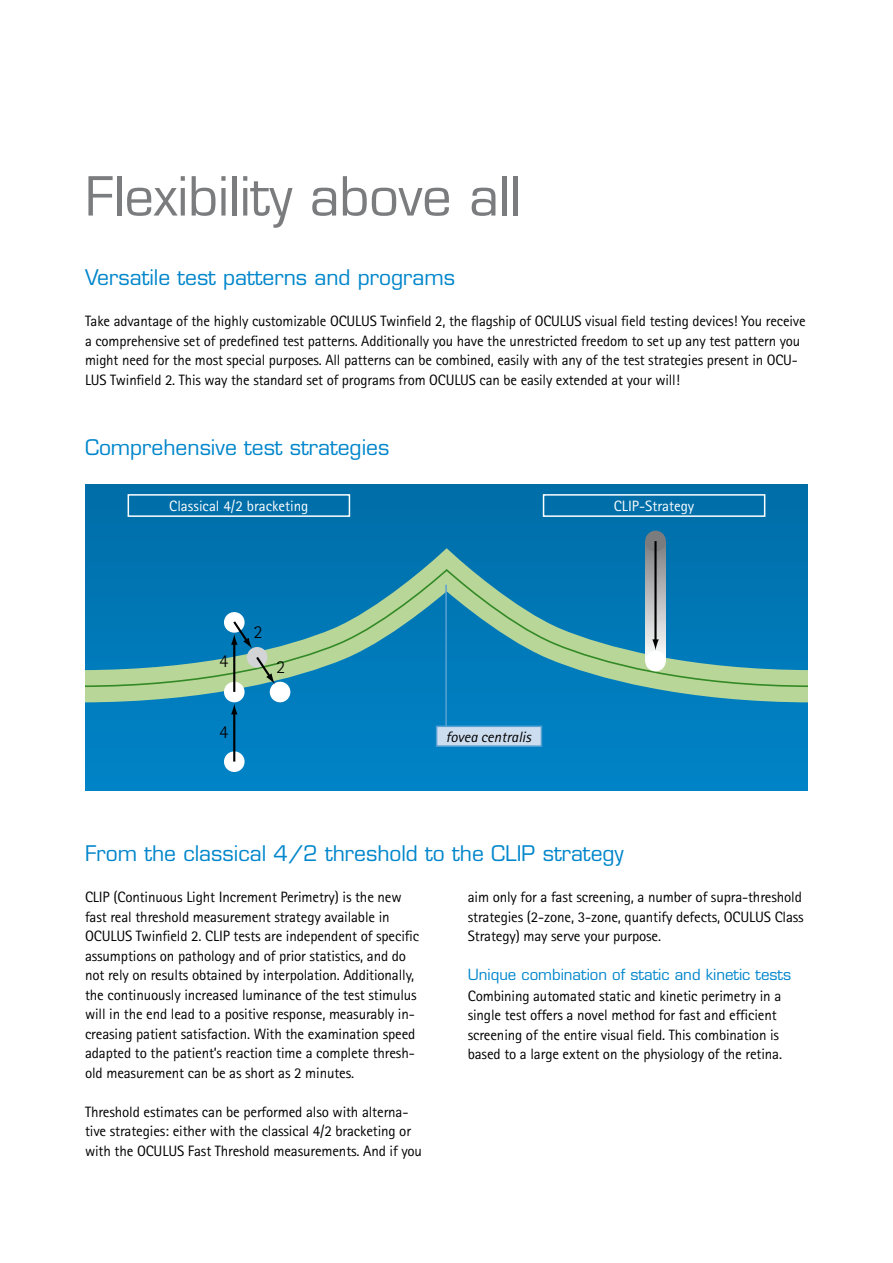
<style>
.page{position:relative;width:893px;height:1263px;background:#fff}
.page>*{position:absolute;margin:0;border:0;box-sizing:border-box;transform-origin:0 0}
.t1{font:52.5px "Eurostile";letter-spacing:-.005em;color:#7b7c7e}
.t2{font:21px "Eurostile";color:#0086cb}
.t3{font:300 18.3px "Rotis Sans Serif";color:#000;scale:1.05 1}
.t4{font:15px/19.5px "Rotis Sans Serif";letter-spacing:-.01em;color:#000}
.t5{font:15px "Eurostile";color:#0086cb}
.t6{font:15px "Rotis Sans Serif";color:#fff}
.t7{font:italic 15px "Rotis Sans Serif";color:#000}
</style>
<div class="page">
<svg style="left:85px;top:485px;width:723px;height:306px;background:#0078b6"></svg>
<svg style="left:85px;top:688px;width:723px;height:30px;background:#1a89b9"></svg>
<svg style="left:85px;top:570px;width:723px;height:118px;background:#2c8eac"></svg>
<div style="left:224px;top:751px;width:21px;height:21px;background:#fff;border-radius:50%"></div>
<div style="left:224px;top:682px;width:21px;height:20px;background:#fff;border-radius:50%"></div>
<div style="left:270px;top:682px;width:20px;height:20px;background:#fff;border-radius:50%"></div>
<div style="left:224px;top:612px;width:21px;height:21px;background:#fff;border-radius:50%"></div>
<hr style="left:233px;top:712px;width:2px;height:49px;background:#000">
<svg style="left:231px;top:703px;width:6px;height:11px"></svg>
<hr style="left:233px;top:643px;width:2px;height:49px;background:#000">
<svg style="left:231px;top:619px;width:44px;height:65px;background:#5f9ca0"></svg>
<div style="left:645px;top:541px;width:21px;height:120px;background:linear-gradient(to bottom,#7d7e81,#fff)"></div>
<div style="left:645px;top:651px;width:21px;height:20px;background:#fff;border-radius:50%"></div>
<div style="left:645px;top:531px;width:21px;height:20px;background:#7b7c7e;border-radius:50%"></div>
<hr style="left:654px;top:541px;width:3px;height:100px;background:#000">
<svg style="left:652px;top:639px;width:7px;height:11px"></svg>
<div style="left:128px;top:494px;width:222px;height:23px;border:2px solid #fff"></div>
<div style="left:543px;top:494px;width:222px;height:23px;border:2px solid #fff"></div>
<div style="left:437px;top:726px;width:104px;height:20px;background:#cdddf0"></div>
<div style="left:436px;top:725px;width:106px;height:22px;border:2px solid #5aa1d3"></div>
<hr style="left:445px;top:585px;width:2px;height:141px;background:#5aa1d3">
<h1 class="t1" style="left:85px;top:165px;width:437px">Flexibility above all</h1>
<h2 class="t2" style="left:85px;top:264px;width:372px">Versatile test patterns and programs</h2>
<p class="t4" style="left:85px;top:311px;width:722px">Take advantage of the highly customizable OCULUS Twinfield 2, the flagship of OCULUS visual field testing devices! You receive a comprehensive set of predefined test patterns. Additionally you have the unrestricted freedom to set up any test pattern you might need for the most special purposes. All patterns can be combined, easily with any of the test strategies present in OCU-LUS Twinfield 2. This way the standard set of programs from OCULUS can be easily extended at your will!</p>
<h2 class="t2" style="left:85px;top:434px;width:306px">Comprehensive test strategies</h2>
<p class="t6" style="left:169px;top:497px;width:141px">Classical 4/2 bracketing</p>
<p class="t6" style="left:614px;top:497px;width:82px">CLIP-Strategy</p>
<p class="t3" style="left:219px;top:650px;width:10px">4</p>
<p class="t3" style="left:219px;top:721px;width:10px">4</p>
<p class="t3" style="left:253px;top:622px;width:10px">2</p>
<p class="t3" style="left:276px;top:657px;width:10px">2</p>
<p class="t7" style="left:446px;top:728px;width:87px">fovea centralis</p>
<h2 class="t2" style="left:85px;top:840px;width:540px">From the classical 4/2 threshold to the CLIP strategy</h2>
<p class="t4" style="left:85px;top:887px;width:336px">CLIP (Continuous Light Increment Perimetry) is the new fast real threshold measurement strategy available in OCULUS Twinfield 2. CLIP tests are independent of specific assumptions on pathology and of prior statistics, and do not rely on results obtained by interpolation. Additionally, the continuously increased luminance of the test stimulus will in the end lead to a positive response, measurably in&shy;creasing patient satisfaction. With the examination speed adapted to the patient’s reaction time a complete thresh&shy;old measurement can be as short as 2 minutes.</p>
<p class="t4" style="left:85px;top:1102px;width:339px">Threshold estimates can be performed also with alterna&shy;tive strategies: either with the classical 4/2 bracketing or with the OCULUS Fast Threshold measurements. And if you</p>
<p class="t4" style="left:468px;top:887px;width:338px">aim only for a fast screening, a number of supra-threshold strategies (2-zone, 3-zone, quantify defects, OCULUS Class<br>Strategy) may serve your purpose.</p>
<p class="t5" style="left:468px;top:966px;width:325px">Unique combination of static and kinetic tests</p>
<p class="t4" style="left:468px;top:986px;width:316px">Combining automated static and kinetic perimetry in a single test offers a novel method for fast and efficient screening of the entire visual field. This combination is based to a large extent on the physiology of the retina.</p>
</div>
